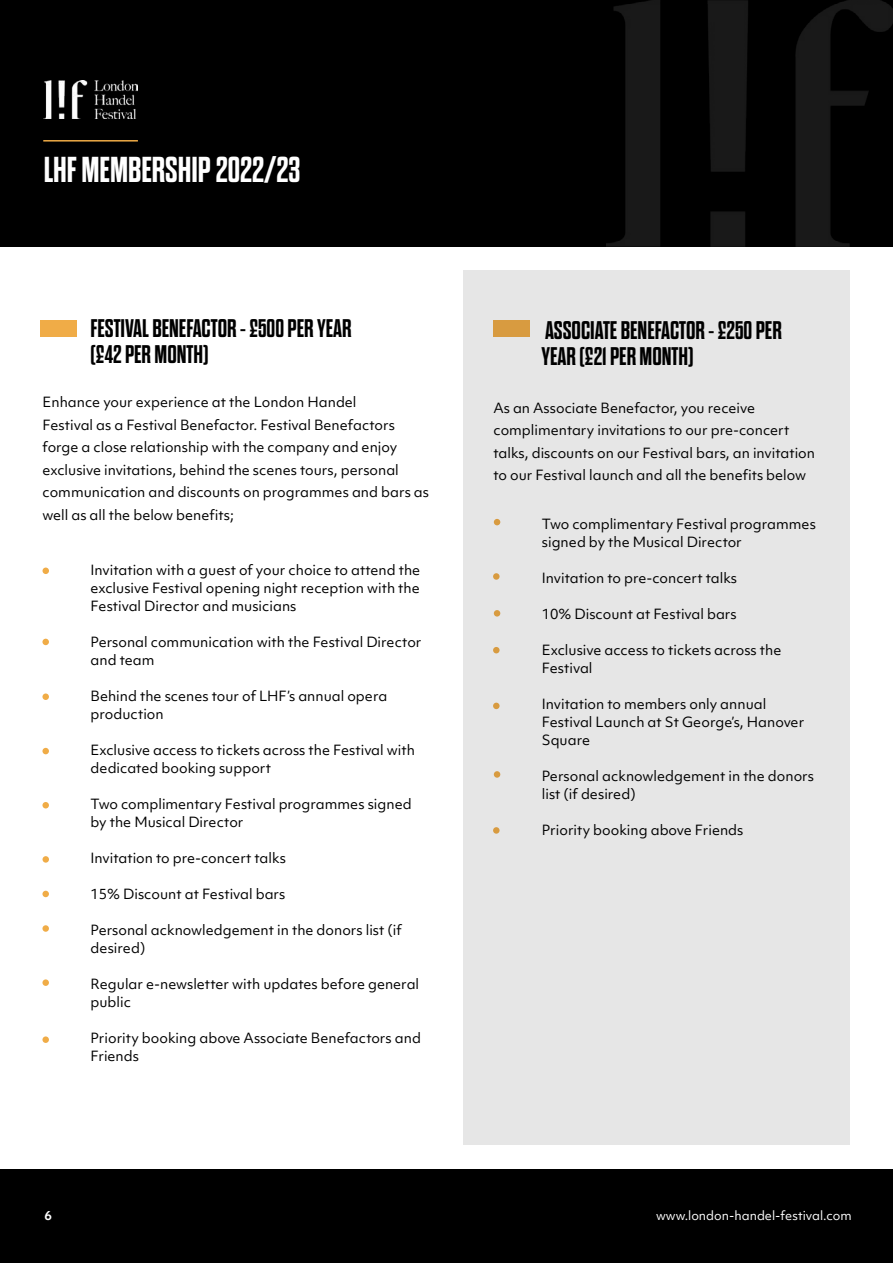
<style>
.page{position:relative;width:893px;height:1263px;background:#fff}
.page>*{position:absolute;margin:0;border:0;box-sizing:border-box;transform-origin:0 0}
.t1{font:700 36px "Dharma Gothic E";color:#fff}
.t2{font:700 25.5px/25.5px "Dharma Gothic E";color:#000}
.t3{font:13.5px/18px "Objektiv Mk 1";color:#000}
.t4{font:12px "Objektiv Mk 1";color:#fff}
.t5{font:700 12px "Objektiv Mk 1";color:#fff}
</style>
<div class="page">
<div style="left:0;top:0;width:893px;height:247px;background:#000"></div>
<img style="left:606px;top:0;width:287px;height:247px">
<img style="left:43px;top:81px;width:95px;height:38px">
<hr style="left:43px;top:140px;width:95px;height:2px;background:#f0ac47">
<div style="left:0;top:1169px;width:893px;height:94px;background:#000"></div>
<div style="left:40px;top:320px;width:37px;height:17px;background:#f0ac47"></div>
<div style="left:43px;top:567px;width:6px;height:7px;background:#f0ac47;border-radius:50%"></div>
<div style="left:42px;top:639px;width:7px;height:6px;background:#f0ac47;border-radius:50%"></div>
<div style="left:42px;top:693px;width:7px;height:7px;background:#f0ac47;border-radius:50%"></div>
<div style="left:42px;top:748px;width:7px;height:6px;background:#f0ac47;border-radius:50%"></div>
<div style="left:43px;top:856px;width:6px;height:7px;background:#f0ac47;border-radius:50%"></div>
<div style="left:42px;top:891px;width:7px;height:6px;background:#f0ac47;border-radius:50%"></div>
<div style="left:42px;top:925px;width:7px;height:7px;background:#f0ac47;border-radius:50%"></div>
<div style="left:42px;top:802px;width:7px;height:6px;background:#f0ac47;border-radius:50%"></div>
<div style="left:463px;top:271px;width:387px;height:874px;background:#e6e6e6"></div>
<div style="left:42px;top:979px;width:7px;height:7px;background:#f0ac47;border-radius:50%"></div>
<div style="left:42px;top:1036px;width:7px;height:7px;background:#f0ac47;border-radius:50%"></div>
<h1 class="t1" style="left:44px;top:151px;width:258px">LHF MEMBERSHIP 2022/23</h1>
<h2 class="t2" style="left:91px;top:316px;width:263px">FESTIVAL BENEFACTOR - £500 PER YEAR (£42 PER MONTH)</h2>
<p class="t3" style="left:43px;top:391px;width:388px;line-height:22.5px">Enhance your experience at the London Handel<br>Festival as a Festival Benefactor. Festival Benefactors forge a close relationship with the company and enjoy exclusive invitations, behind the scenes tours, personal communication and discounts on programmes and bars as well as all the below benefits;</p>
<p class="t3" style="left:91px;top:561px;width:331px;text-align:justify">Invitation with a guest of your choice to attend the exclusive Festival opening night reception with the Festival Director and musicians</p>
<p class="t3" style="left:91px;top:633px;width:332px">Personal communication with the Festival Director and team</p>
<p class="t3" style="left:91px;top:687px;width:298px">Behind the scenes tour of LHF’s annual opera production</p>
<p class="t3" style="left:91px;top:741px;width:326px">Exclusive access to tickets across the Festival with dedicated booking support</p>
<p class="t3" style="left:91px;top:795px;width:323px">Two complimentary Festival programmes signed by the Musical Director</p>
<p class="t3" style="left:91px;top:849px;width:197px">Invitation to pre-concert talks</p>
<p class="t3" style="left:91px;top:885px;width:196px">15% Discount at Festival bars</p>
<p class="t3" style="left:91px;top:921px;width:313px">Personal acknowledgement in the donors list (if desired)</p>
<p class="t3" style="left:91px;top:975px;width:330px">Regular e-newsletter with updates before general public</p>
<p class="t3" style="left:91px;top:1029px;width:332px">Priority booking above Associate Benefactors and<br>Friends</p>
<h2 class="t2" style="left:541px;top:318px;width:242px">ASSOCIATE BENEFACTOR - £250 PER<br>YEAR (£21 PER MONTH)</h2>
<p class="t3" style="left:493px;top:396px;width:323px;line-height:22.5px">As an Associate Benefactor, you receive complimentary invitations to our pre-concert talks, discounts on our Festival bars, an invitation to our Festival launch and all the benefits below</p>
<p class="t3" style="left:542px;top:515px;width:276px">Two complimentary Festival programmes signed by the Musical Director</p>
<p class="t3" style="left:542px;top:569px;width:197px">Invitation to pre-concert talks</p>
<p class="t3" style="left:542px;top:605px;width:196px">10% Discount at Festival bars</p>
<p class="t3" style="left:542px;top:641px;width:241px">Exclusive access to tickets across the<br>Festival</p>
<p class="t3" style="left:542px;top:695px;width:264px">Invitation to members only annual<br>Festival Launch at St George’s, Hanover<br>Square</p>
<p class="t3" style="left:542px;top:767px;width:274px">Personal acknowledgement in the donors list (if desired)</p>
<p class="t3" style="left:542px;top:821px;width:203px">Priority booking above Friends</p>
<p class="t5" style="left:44px;top:1207px;width:9px">6</p>
<p class="t4" style="left:656px;top:1207px;width:197px">www.london-handel-festival.com</p>
</div>
